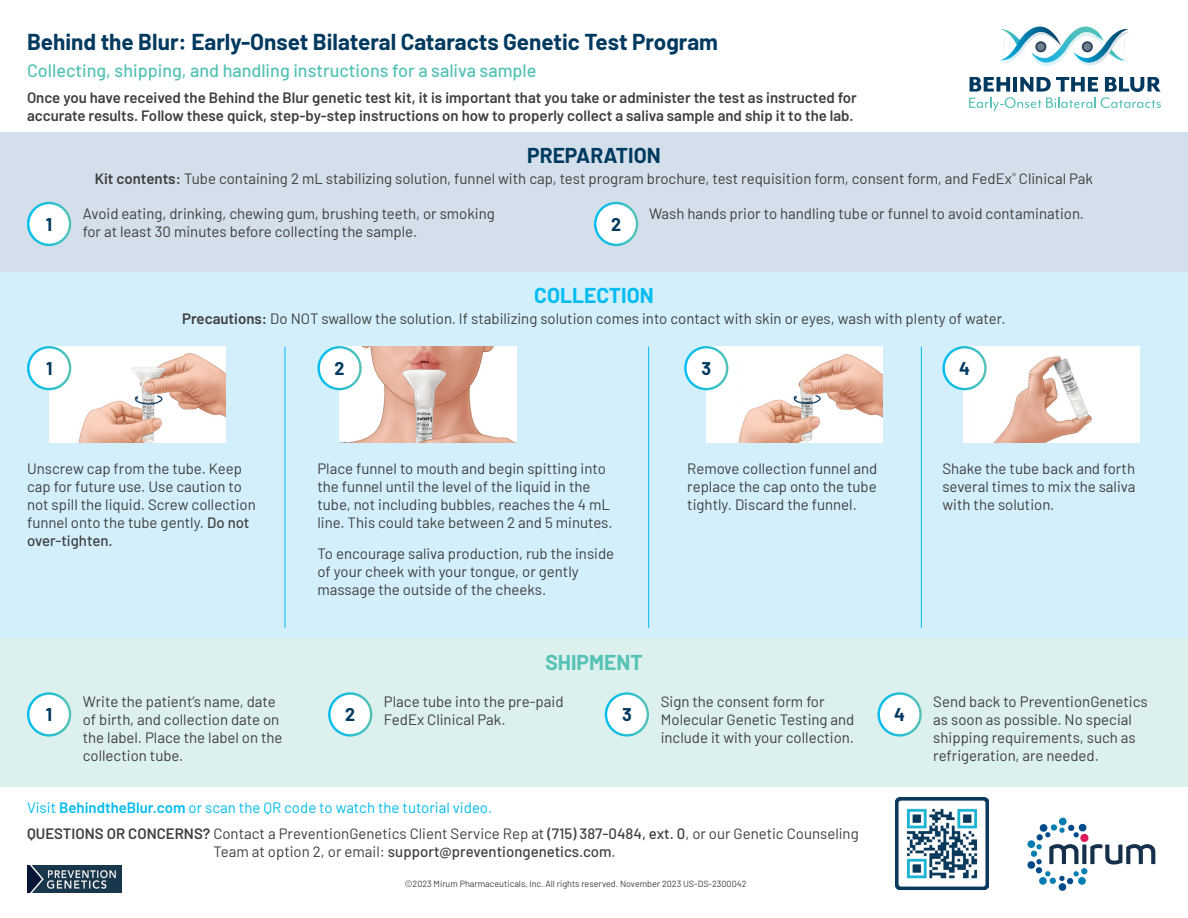
<style>
.page{position:relative;width:1188px;height:918px;background:#fff}
.page>*{position:absolute;margin:0;border:0;box-sizing:border-box;transform-origin:0 0}
.t1{font:700 22.5px "Barlow";color:#00395f}
.t2{font:700 21px "Barlow";color:#00395f}
.t3{font:700 21px "Barlow";color:#00bcf1}
.t4{font:700 21px "Barlow";color:#55c2b5}
.t5{font:500 18px "Barlow";color:#55c2b5}
.t6{font:700 18px "Barlow";color:#00395f}
.t7{font:15px/18px "Barlow";color:#3e3e3f}
.t8{font:600 15px/18px "Barlow";color:#3e3e3f}
.t9{font:15px "Barlow";color:#00bcf1}
.t10{font:9px "Barlow";color:#3e3e3f}
.s1{font-weight:600}
.s2{font-weight:500}
</style>
<div class="page">
<div style="left:0;top:272px;width:1188px;height:367px;background:#d3effb"></div>
<div style="left:49px;top:346px;width:177px;height:97px;background:#fff"></div>
<img style="left:78px;top:353px;width:147px;height:90px">
<div style="left:706px;top:346px;width:177px;height:97px;background:#fff"></div>
<img style="left:738px;top:354px;width:145px;height:89px">
<div style="left:963px;top:346px;width:177px;height:97px;background:#fff"></div>
<img style="left:973px;top:347px;width:119px;height:96px">
<div style="left:0;top:132px;width:1188px;height:140px;background:#d3dfea"></div>
<div style="left:0;top:639px;width:1188px;height:148px;background:#dcf0ed"></div>
<div style="left:28px;top:694px;width:42px;height:41px;background:#fff;border-radius:50%"></div>
<div style="left:27px;top:692px;width:44px;height:45px;border:2px solid #fff;border-radius:50%"></div>
<div style="left:606px;top:694px;width:42px;height:41px;background:#fff;border-radius:50%"></div>
<div style="left:605px;top:692px;width:44px;height:45px;border:2px solid #fff;border-radius:50%"></div>
<div style="left:879px;top:694px;width:42px;height:41px;background:#fff;border-radius:50%"></div>
<div style="left:878px;top:692px;width:44px;height:45px;border:2px solid #fff;border-radius:50%"></div>
<div style="left:329px;top:694px;width:42px;height:41px;background:#fff;border-radius:50%"></div>
<div style="left:328px;top:692px;width:44px;height:45px;border:2px solid #fff;border-radius:50%"></div>
<div style="left:28px;top:203px;width:42px;height:42px;background:#fff;border-radius:50%"></div>
<div style="left:27px;top:202px;width:44px;height:44px;border:2px solid #fff;border-radius:50%"></div>
<div style="left:595px;top:203px;width:42px;height:42px;background:#fff;border-radius:50%"></div>
<div style="left:594px;top:202px;width:44px;height:44px;border:2px solid #fff;border-radius:50%"></div>
<div style="left:28px;top:347px;width:42px;height:42px;background:#fff;border-radius:50%"></div>
<div style="left:27px;top:346px;width:44px;height:44px;border:2px solid #fff;border-radius:50%"></div>
<img style="left:340px;top:346px;width:176px;height:97px">
<div style="left:319px;top:347px;width:42px;height:42px;background:#fff;border-radius:50%"></div>
<div style="left:317px;top:346px;width:45px;height:44px;border:2px solid #fff;border-radius:50%"></div>
<div style="left:685px;top:347px;width:42px;height:42px;background:#fff;border-radius:50%"></div>
<div style="left:684px;top:346px;width:44px;height:44px;border:2px solid #fff;border-radius:50%"></div>
<div style="left:944px;top:347px;width:41px;height:42px;background:#fff;border-radius:50%"></div>
<div style="left:942px;top:346px;width:45px;height:44px;border:2px solid #fff;border-radius:50%"></div>
<hr style="left:285px;top:347px;width:1px;height:281px;background:#00bcf1">
<hr style="left:648px;top:347px;width:1px;height:281px;background:#00bcf1">
<hr style="left:921px;top:347px;width:1px;height:281px;background:#00bcf1">
<img style="left:896px;top:797px;width:93px;height:94px">
<svg style="left:969px;top:77px;width:192px;height:34px"></svg>
<svg style="left:1000px;top:27px;width:129px;height:39px"></svg>
<svg style="left:1035px;top:41px;width:11px;height:11px"></svg>
<div style="left:1037px;top:43px;width:8px;height:7px;background:#707f8e;border-radius:50%"></div>
<svg style="left:1082px;top:41px;width:11px;height:11px"></svg>
<div style="left:1084px;top:43px;width:7px;height:7px;background:#707f8e;border-radius:50%"></div>
<img style="left:27px;top:866px;width:95px;height:27px">
<svg style="left:1027px;top:818px;width:128px;height:73px"></svg>
<h1 class="t1" style="left:27px;top:25px;width:693px">Behind the Blur: Early-Onset Bilateral Cataracts Genetic Test Program</h1>
<p class="t5" style="left:27px;top:57px;width:511px">Collecting, shipping, and handling instructions for a saliva sample</p>
<p class="t8" style="left:27px;top:87px;width:831px">Once you have received the Behind the Blur genetic test kit, it is important that you take or administer the test as instructed for accurate results. Follow these quick, step-by-step instructions on how to properly collect a saliva sample and ship it to the lab.</p>
<p class="t6" style="left:46px;top:211px;width:8px">1</p>
<p class="t6" style="left:46px;top:355px;width:8px">1</p>
<h2 class="t2" style="left:527px;top:140px;width:135px">PREPARATION</h2>
<p class="t7" style="left:95px;top:168px;width:1000px"><span class="s1">Kit contents:</span> Tube containing 2 mL stabilizing solution, funnel with cap, test program brochure, test requisition form, consent form, and FedEx<sup>®</sup> Clinical Pak</p>
<p class="t7" style="left:83px;top:204px;width:414px">Avoid eating, drinking, chewing gum, brushing teeth, or smoking for at least 30 minutes before collecting the sample.</p>
<p class="t6" style="left:611px;top:211px;width:12px">2</p>
<p class="t7" style="left:649px;top:204px;width:437px">Wash hands prior to handling tube or funnel to avoid contamination.</p>
<h2 class="t3" style="left:534px;top:280px;width:121px">COLLECTION</h2>
<p class="t7" style="left:182px;top:308px;width:825px"><span class="s1">Precautions:</span> Do NOT swallow the solution. If stabilizing solution comes into contact with skin or eyes, wash with plenty of water.</p>
<p class="t6" style="left:335px;top:355px;width:12px">2</p>
<p class="t6" style="left:701px;top:355px;width:11px">3</p>
<p class="t6" style="left:959px;top:355px;width:12px">4</p>
<p class="t7" style="left:27px;top:458px;width:230px">Unscrew cap from the tube. Keep cap for future use. Use caution to not spill the liquid. Screw collection funnel onto the tube gently. <span class="s2">Do not over-tighten.</span></p>
<p class="t7" style="left:317px;top:458px;width:297px">Place funnel to mouth and begin spitting into the funnel until the level of the liquid in the tube, not including bubbles, reaches the 4 mL line. This could take between 2 and 5 minutes.</p>
<p class="t7" style="left:317px;top:544px;width:298px">To encourage saliva production, rub the inside of your cheek with your tongue, or gently massage the outside of the cheeks.</p>
<h2 class="t4" style="left:545px;top:647px;width:99px">SHIPMENT</h2>
<p class="t7" style="left:687px;top:458px;width:192px;text-align:justify">Remove collection funnel and replace the cap onto the tube tightly. Discard the funnel.</p>
<p class="t7" style="left:83px;top:692px;width:201px">Write the patient’s name, date of birth, and collection date on the label. Place the label on the collection tube.</p>
<p class="t7" style="left:384px;top:692px;width:181px">Place tube into the pre-paid<br>FedEx Clinical Pak.</p>
<p class="t7" style="left:661px;top:692px;width:195px">Sign the consent form for<br>Molecular Genetic Testing and include it with your collection.</p>
<p class="t6" style="left:46px;top:701px;width:8px">1</p>
<p class="t6" style="left:345px;top:701px;width:12px">2</p>
<p class="t6" style="left:622px;top:701px;width:11px">3</p>
<p class="t6" style="left:894px;top:701px;width:12px">4</p>
<p class="t9" style="left:27px;top:797px;width:467px">Visit <span class="s1">BehindtheBlur.com</span> or scan the QR code to watch the tutorial video.</p>
<p class="t7" style="left:213px;top:823px;width:647px;text-indent:-186px"><span class="s1">QUESTIONS OR CONCERNS?</span> Contact a PreventionGenetics Client Service Rep at <span class="s2">(715) 387-0484, ext. 0</span>, or our Genetic Counseling<br>Team at option 2, or email: <span class="s2">support@preventiongenetics.com</span>.</p>
<p class="t10" style="left:405px;top:878px;width:343px">©2023 Mirum Pharmaceuticals, Inc. All rights reserved. November 2023 US-DS-2300042</p>
<p class="t7" style="left:942px;top:458px;width:195px;text-align:justify">Shake the tube back and forth several times to mix the saliva with the solution.</p>
<p class="t7" style="left:933px;top:692px;width:216px">Send back to PreventionGenetics as soon as possible. No special shipping requirements, such as refrigeration, are needed.</p>
</div>
